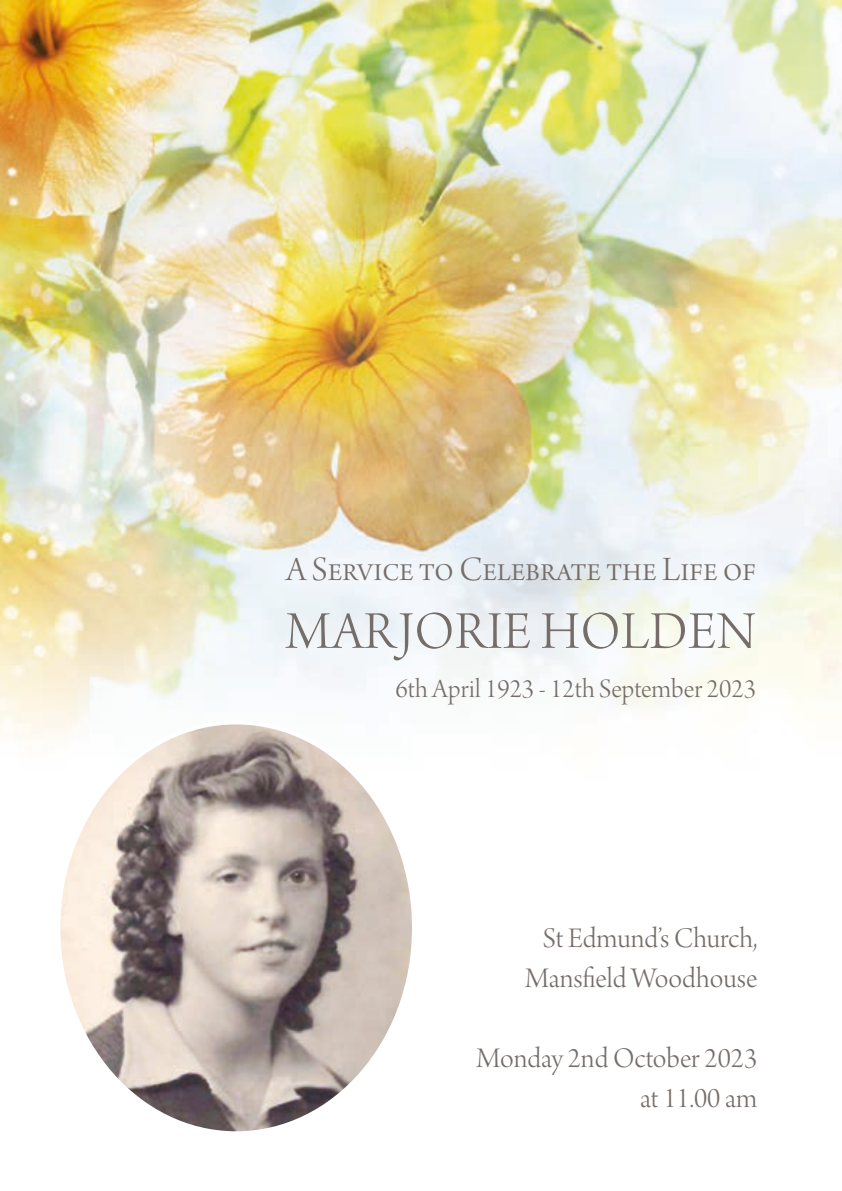
<style>
.page{position:relative;width:842px;height:1191px;background:#fff}
.page>*{position:absolute;margin:0;border:0;box-sizing:border-box;transform-origin:0 0}
.t1{font:56px "Arno Pro Light Display";letter-spacing:.01em;color:#756d69}
.t2{font:36px "Arno Pro Light Display";color:#756d69}
.t3{font:30px/40px "Arno Pro Light Display";color:#756d69;text-align:center}
.t4{font:28px "Arno Pro Light Display";color:#756d69}
</style>
<div class="page">
<img style="left:0;top:0;width:842px;height:740px">
<img style="left:58px;top:722px;width:356px;height:408px">
<p class="t2" style="left:286px;top:549px;width:472px">A Service to Celebrate the Life of</p>
<h1 class="t1" style="left:285px;top:601px;width:472px">MARJORIE HOLDEN</h1>
<p class="t4" style="left:396px;top:673px;width:362px">6th April 1923 - 12th September 2023</p>
<p class="t3" style="left:525px;top:920px;width:234px">St Edmund’s Church,<br>Mansfield Woodhouse</p>
<p class="t3" style="left:476px;top:1040px;width:283px;text-align:right">Monday 2nd October 2023 at 11.00 am</p>
</div>
